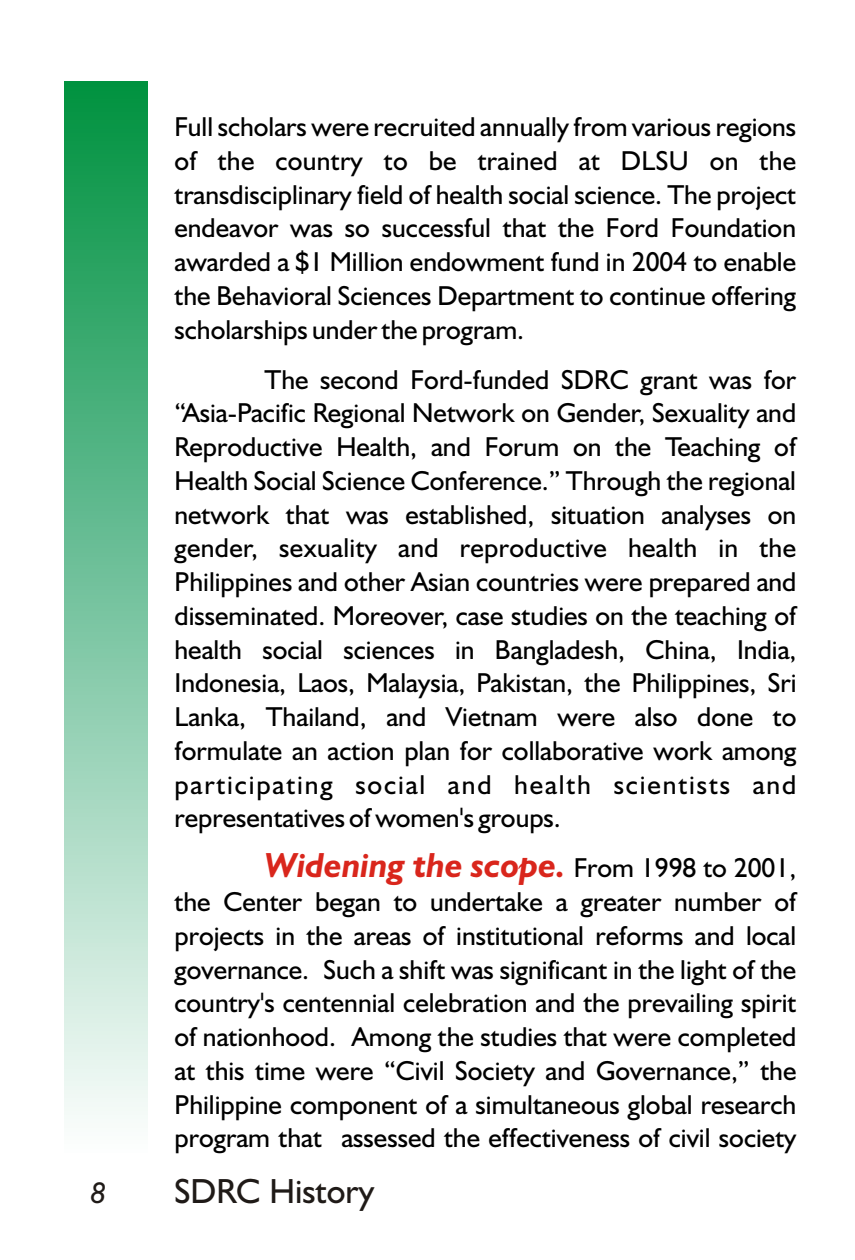
<style>
.page{position:relative;width:855px;height:1260px;background:#fff}
.page>*{position:absolute;margin:0;border:0;box-sizing:border-box;transform-origin:0 0}
.t1{font:italic 700 35px "Humanst 521 BT";color:#d9261c}
.t2{font:35px "Humanst 521 BT";color:#1f1a17}
.t3{font:italic 30px "Humanst 521 BT";color:#1f1a17}
.t4{font:27.5px/33.8px "Humanst 521 BT";color:#000;text-align:justify}
</style>
<div class="page">
<div style="left:65px;top:82px;width:82px;height:1070px;background:linear-gradient(to bottom,#009041,#fbfdff)"></div>
<p class="t4" style="left:174px;top:112px;width:623px">Full scholars were recruited annually from various regions of the country to be trained at DLSU on the transdisciplinary field of health social science. The project endeavor was so successful that the Ford Foundation awarded a $1 Million endowment fund in 2004 to enable the Behavioral Sciences Department to continue offering scholarships under the program.</p>
<p class="t4" style="left:175px;top:365px;width:624px;text-indent:90px">The second Ford-funded SDRC grant was for “Asia-Pacific Regional Network on Gender, Sexuality and Reproductive Health, and Forum on the Teaching of Health Social Science Conference.” Through the regional network that was established, situation analyses on gender, sexuality and reproductive health in the Philippines and other Asian countries were prepared and disseminated. Moreover, case studies on the teaching of health social sciences in Bangladesh, China, India, Indonesia, Laos, Malaysia, Pakistan, the Philippines, Sri Lanka, Thailand, and Vietnam were also done to formulate an action plan for collaborative work among participating social and health scientists and representatives of women's groups.</p>
<p class="t4" style="left:175px;top:853px;width:623px;text-indent:399px">From 1998 to 2001, the Center began to undertake a greater number of projects in the areas of institutional reforms and local governance. Such a shift was significant in the light of the country's centennial celebration and the prevailing spirit of nationhood. Among the studies that were completed at this time were “Civil Society and Governance,” the Philippine component of a simultaneous global research program that assessed the effectiveness of civil society</p>
<p class="t1" style="left:265px;top:851px;width:303px">Widening the scope.</p>
<p class="t3" style="left:91px;top:1181px;width:17px">8</p>
<p class="t2" style="left:174px;top:1177px;width:201px">SDRC History</p>
</div>
